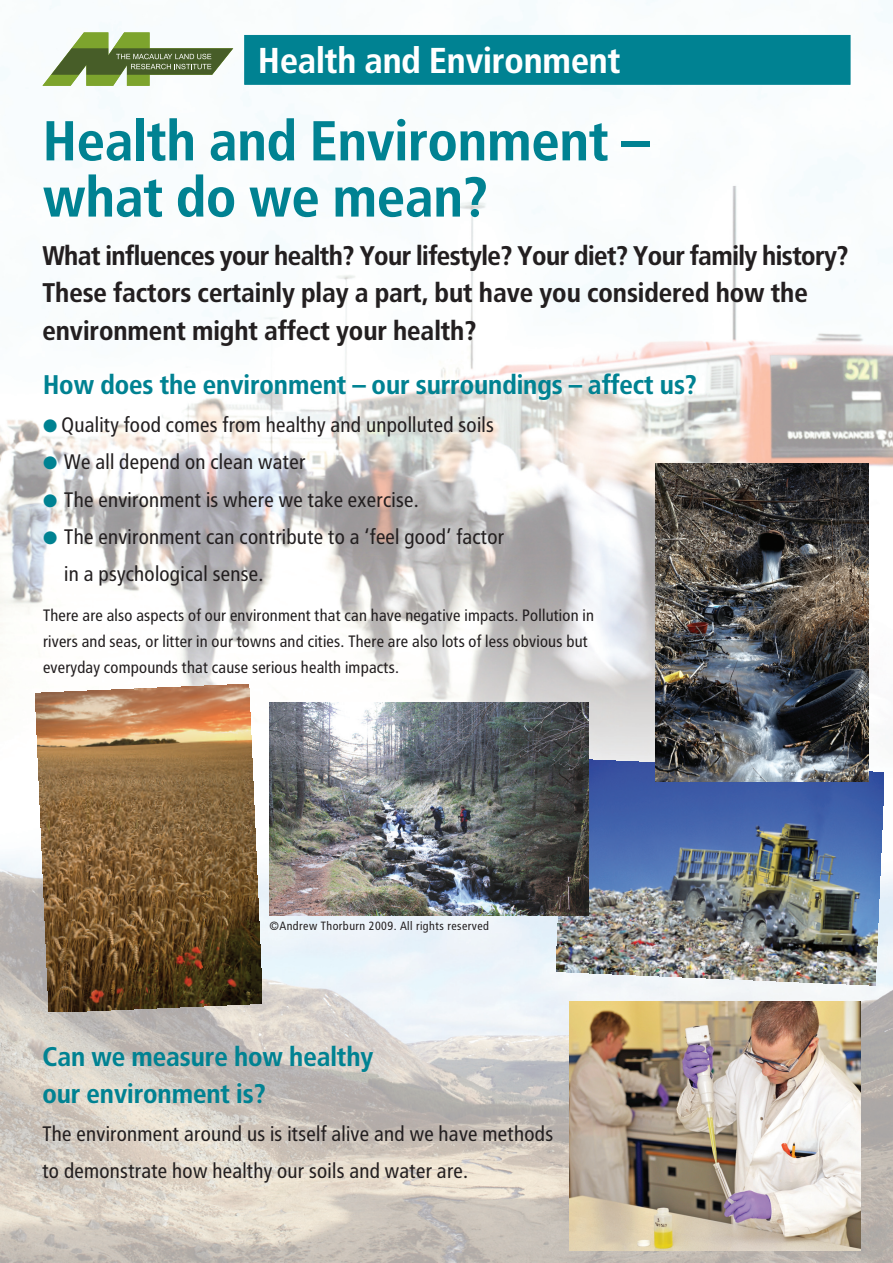
<style>
.page{position:relative;width:893px;height:1263px;background:#fff}
.page>*{position:absolute;margin:0;border:0;box-sizing:border-box;transform-origin:0 0}
.t1{font:700 56.25px/56.2px "Transit";letter-spacing:-.025em;color:#008292}
.t2{font:700 36px "Transit";letter-spacing:-.025em;color:#fff}
.t3{font:700 27px/37.5px "Transit";letter-spacing:-.025em;color:#231f20}
.t4{font:700 27px/37.5px "Transit";letter-spacing:-.025em;color:#008292}
.t5{font:21px/37.5px "Transit";letter-spacing:-.025em;color:#231f20}
.t6{font:16.5px/26.2px "Transit";letter-spacing:-.025em;color:#231f20}
.t7{font:12px "Transit";color:#231f20}
.s1{color:#008292}
</style>
<div class="page">
<img style="left:0;top:1px;width:892px;height:1261px">
<div style="left:244px;top:35px;width:606px;height:50px;background:#008292;border:1px solid #008292"></div>
<svg style="left:42px;top:32px;width:191px;height:54px"></svg>
<img style="left:36px;top:684px;width:226px;height:328px">
<img style="left:556px;top:759px;width:328px;height:226px">
<img style="left:269px;top:703px;width:319px;height:212px">
<img style="left:656px;top:463px;width:212px;height:319px">
<img style="left:570px;top:1001px;width:290px;height:249px">
<h2 class="t2" style="left:258px;top:48px;width:364px">Health and Environment</h2>
<h1 class="t1" style="left:43px;top:119px;width:608px">Health and Environment – what do we mean?</h1>
<p class="t3" style="left:42px;top:240px;width:808px">What influences your health? Your lifestyle? Your diet? Your family history?<br>These factors certainly play a part, but have you considered how the environment might affect your health?</p>
<p class="t4" style="left:43px;top:369px;width:656px">How does the environment – our surroundings – affect us?</p>
<p class="t5" style="left:43px;top:408px;width:453px"><span class="s1">●</span> Quality food comes from healthy and unpolluted soils</p>
<p class="t5" style="left:43px;top:445px;width:265px"><span class="s1">●</span> We all depend on clean water</p>
<p class="t5" style="left:43px;top:483px;width:378px"><span class="s1">●</span> The environment is where we take exercise.</p>
<p class="t5" style="left:64px;top:520px;width:442px;text-indent:-21px"><span class="s1">●</span> The environment can contribute to a ‘feel good’ factor in a psychological sense.</p>
<p class="t6" style="left:43px;top:603px;width:553px">There are also aspects of our environment that can have negative impacts. Pollution in rivers and seas, or litter in our towns and cities. There are also lots of less obvious but everyday compounds that cause serious health impacts.</p>
<p class="t7" style="left:269px;top:921px;width:222px">©Andrew Thorburn 2009. All rights reserved</p>
<p class="t4" style="left:42px;top:1041px;width:333px">Can we measure how healthy our environment is?</p>
<p class="t5" style="left:42px;top:1117px;width:513px">The environment around us is itself alive and we have methods to demonstrate how healthy our soils and water are.</p>
</div>
